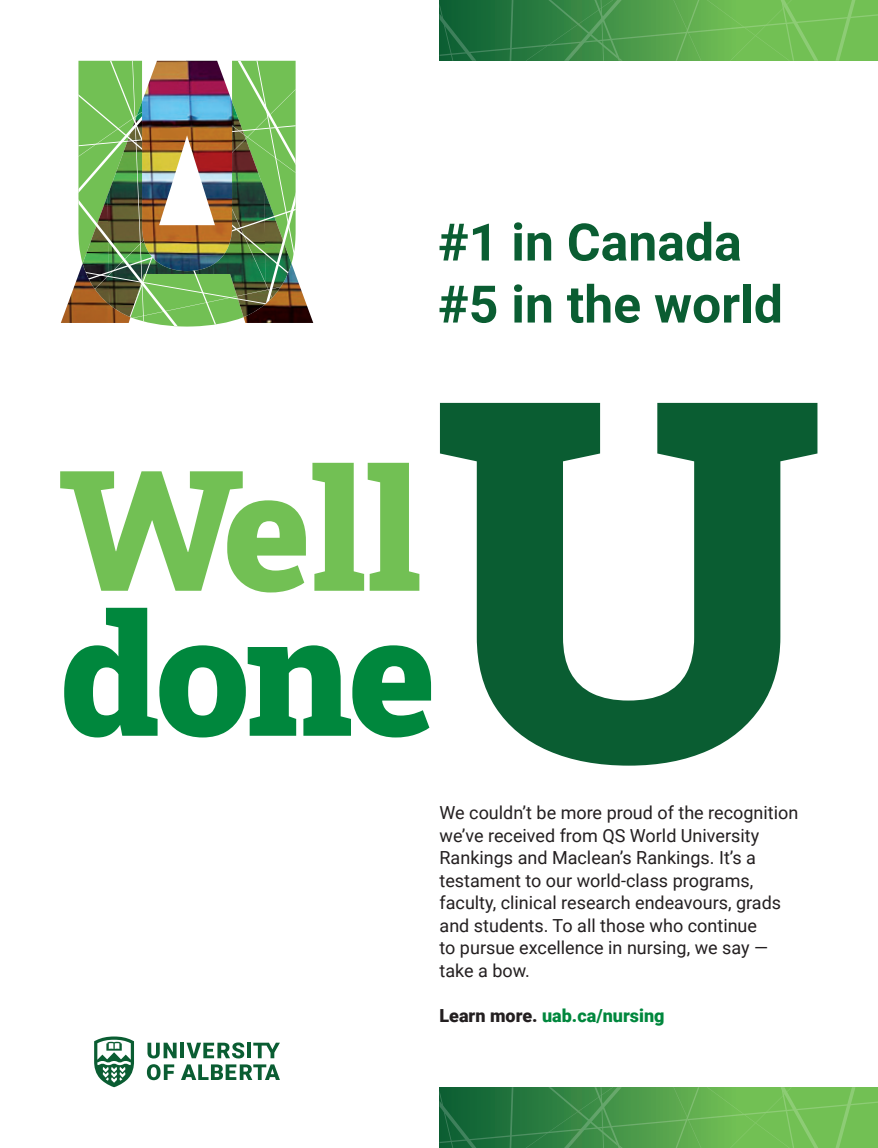
<style>
.page{position:relative;width:878px;height:1148px;background:#fff}
.page>*{position:absolute;margin:0;border:0;box-sizing:border-box;transform-origin:0 0}
.t1{font:900 502.8px "Roboto Slab";color:#0a5d32}
.t2{font:900 168px "Roboto Slab";color:#72c054}
.t3{font:900 168px "Roboto Slab";color:#00873d}
.t4{font:700 51.6px/61.9px "Roboto";color:#0a5d32}
.t5{font:18px/22.5px "Roboto";color:#231f20}
.t6{font:900 18px "Roboto";color:#00873d}
.s1{color:#231f20}
</style>
<div class="page">
<svg style="left:147px;top:1042px;width:29px;height:16px"></svg>
<hr style="left:180px;top:1042px;width:4px;height:16px;background:#0a5d32">
<svg style="left:186px;top:1042px;width:58px;height:16px"></svg>
<hr style="left:247px;top:1042px;width:4px;height:16px;background:#0a5d32">
<svg style="left:253px;top:1042px;width:27px;height:16px"></svg>
<svg style="left:147px;top:1064px;width:27px;height:16px"></svg>
<svg style="left:181px;top:1064px;width:99px;height:16px"></svg>
<svg style="left:94px;top:1036px;width:40px;height:51px"></svg>
<img style="left:61px;top:61px;width:252px;height:262px">
<svg style="left:78px;top:61px;width:217px;height:265px;background:#7c9e55"></svg>
<img style="left:104px;top:61px;width:191px;height:234px">
<svg style="left:439px;top:0;width:439px;height:61px;background:#4f9e4c"></svg>
<svg style="left:439px;top:1087px;width:439px;height:61px;background:#4f9e4c"></svg>
<h3 class="t4" style="left:438px;top:209px;width:346px">#1 in Canada #5 in the world</h3>
<h2 class="t2" style="left:59px;top:414px;width:362px">Well</h2>
<h2 class="t3" style="left:59px;top:559px;width:379px">done</h2>
<h1 class="t1" style="left:435px;top:233px;width:388px">U</h1>
<p class="t5" style="left:439px;top:801px;width:360px">We couldn’t be more proud of the recognition we’ve received from QS World University Rankings and Maclean’s Rankings. It’s a testament to our world-class programs, faculty, clinical research endeavours, grads and students. To all those who continue<br>to pursue excellence in nursing, we say — take a bow.</p>
<p class="t6" style="left:439px;top:1002px;width:226px"><span class="s1">Learn more.</span> uab.ca/nursing</p>
</div>
